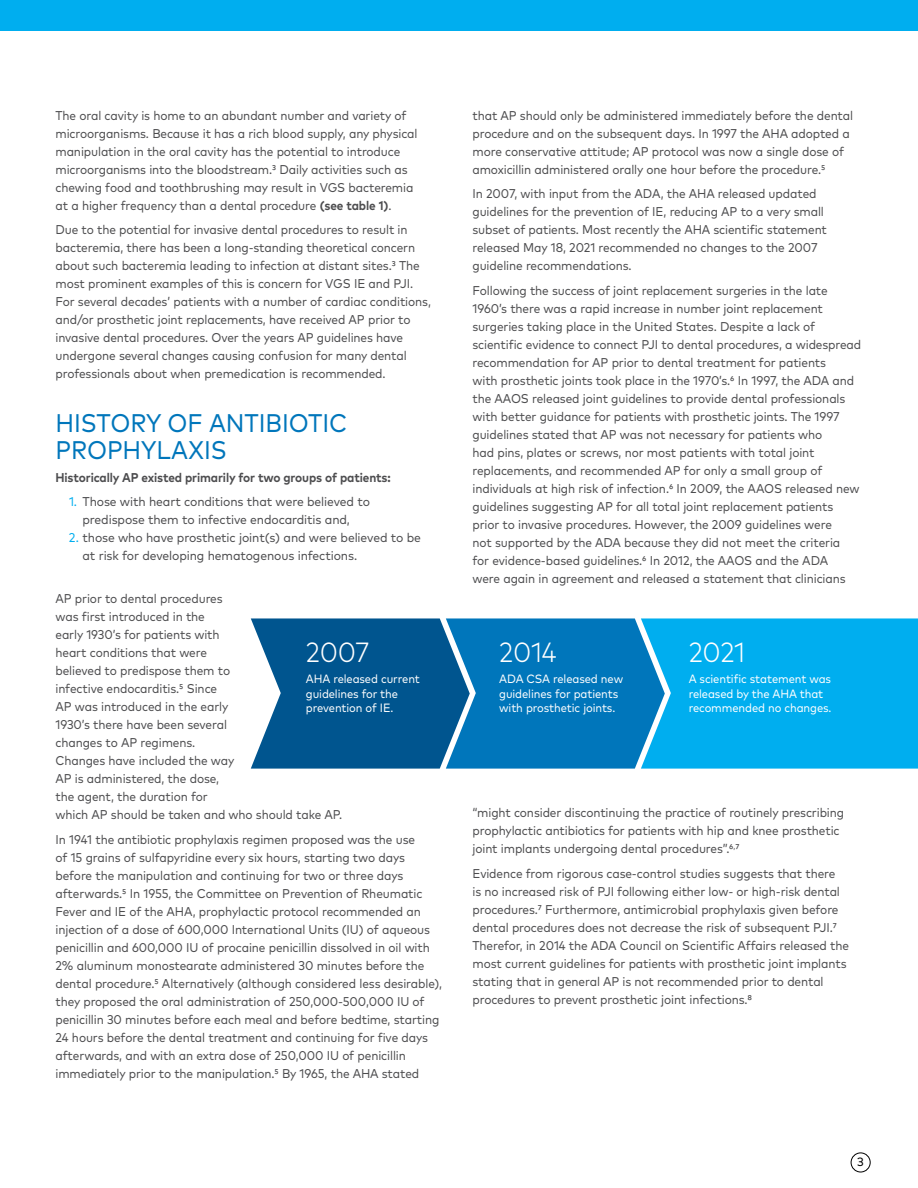
<style>
.page{position:relative;width:918px;height:1188px;background:#fff}
.page>*{position:absolute;margin:0;border:0;box-sizing:border-box;transform-origin:0 0}
.t1{font:300 27.75px "Mark Pro";letter-spacing:-.01em;color:#fff;scale:.93 1}
.t2{font:25.5px/27px "Mark Pro";letter-spacing:-.005em;color:#0076bb;scale:.93 1}
.t3{font:12.75px/18px "Mark Pro";letter-spacing:-.01em;color:#4d4d4f;scale:.93 1}
.t4{font:12.75px/18px "Mark Pro";letter-spacing:-.01em;color:#4d4d4f;text-align:center;scale:.95 1}
.t5{font:700 12.75px "Mark Pro";letter-spacing:-.01em;color:#4d4d4f;scale:.93 1}
.t6{font:12px/14.4px "Mark Pro";letter-spacing:-.01em;color:#fff;scale:.93 1}
.t7{font:12px "Mark Pro";color:#000}
.s1{font-weight:700}
.s2{color:#00aeef}
</style>
<div class="page">
<div style="left:0;top:0;width:918px;height:31px;background:#00aeef"></div>
<div style="left:851px;top:1153px;width:19px;height:19px;border:1px solid #000;border-radius:50%"></div>
<svg style="left:251px;top:618px;width:667px;height:151px;background:#0b88c6"></svg>
<p class="t3" style="left:56px;top:105px;width:391px">The oral cavity is home to an abundant number and variety of microorganisms. Because it has a rich blood supply, any physical manipulation in the oral cavity has the potential to introduce microorganisms into the bloodstream.3 Daily activities such as chewing food and toothbrushing may result in VGS bacteremia at a higher frequency than a dental procedure <span class="s1">(see table 1)</span>.</p>
<p class="t3" style="left:56px;top:220px;width:405px">Due to the potential for invasive dental procedures to result in bacteremia, there has been a long-standing theoretical concern about such bacteremia leading to infection at distant sites.3 The most prominent examples of this is concern for VGS IE and PJI.<br>For several decades’ patients with a number of cardiac conditions, and/or prosthetic joint replacements, have received AP prior to invasive dental procedures. Over the years AP guidelines have undergone several changes causing confusion for many dental professionals about when premedication is recommended.</p>
<h2 class="t2" style="left:56px;top:408px;width:315px">HISTORY OF ANTIBIOTIC<br>PROPHYLAXIS</h2>
<p class="t5" style="left:56px;top:467px;width:362px">Historically AP existed primarily for two groups of patients:</p>
<p class="t4" style="left:69px;top:492px;width:318px"><span class="s2">1.</span> Those with heart conditions that were believed to predispose them to infective endocarditis and,</p>
<p class="t4" style="left:82px;top:528px;width:358px;text-align:left;text-indent:-14px"><span class="s2">2.</span> those who have prosthetic joint(s) and were believed to be at risk for developing hematogenous infections.</p>
<p class="t3" style="left:56px;top:589px;width:310px">AP prior to dental procedures<br>was first introduced in the<br>early 1930’s for patients with<br>heart conditions that were<br>believed to predispose them to<br>infective endocarditis.5 Since<br>AP was introduced in the early<br>1930’s there have been several<br>changes to AP regimens.<br>Changes have included the way<br>AP is administered, the dose,<br>the agent, the duration for<br>which AP should be taken and who should take AP.</p>
<p class="t3" style="left:56px;top:829px;width:417px">In 1941 the antibiotic prophylaxis regimen proposed was the use<br>of 15 grains of sulfapyridine every six hours, starting two days before the manipulation and continuing for two or three days afterwards.5 In 1955, the Committee on Prevention of Rheumatic Fever and IE of the AHA, prophylactic protocol recommended an injection of a dose of 600,000 International Units (IU) of aqueous penicillin and 600,000 IU of procaine penicillin dissolved in oil with 2% aluminum monostearate administered 30 minutes before the dental procedure.5 Alternatively (although considered less desirable), they proposed the oral administration of 250,000-500,000 IU of penicillin 30 minutes before each meal and before bedtime, starting 24 hours before the dental treatment and continuing for five days afterwards, and with an extra dose of 250,000 IU of penicillin immediately prior to the manipulation.5 By 1965, the AHA stated</p>
<h1 class="t1" style="left:306px;top:632px;width:70px">2007</h1>
<p class="t6" style="left:306px;top:671px;width:124px">AHA released current guidelines for the prevention of IE.</p>
<p class="t3" style="left:473px;top:105px;width:411px">that AP should only be administered immediately before the dental procedure and on the subsequent days. In 1997 the AHA adopted a more conservative attitude; AP protocol was now a single dose of amoxicillin administered orally one hour before the procedure.5</p>
<p class="t3" style="left:473px;top:184px;width:383px">In 2007, with input from the ADA, the AHA released updated guidelines for the prevention of IE, reducing AP to a very small subset of patients. Most recently the AHA scientific statement released May 18, 2021 recommended no changes to the 2007 guideline recommendations.</p>
<p class="t3" style="left:473px;top:281px;width:420px">Following the success of joint replacement surgeries in the late 1960’s there was a rapid increase in number joint replacement surgeries taking place in the United States. Despite a lack of scientific evidence to connect PJI to dental procedures, a widespread recommendation for AP prior to dental treatment for patients<br>with prosthetic joints took place in the 1970’s.6 In 1997, the ADA and the AAOS released joint guidelines to provide dental professionals with better guidance for patients with prosthetic joints. The 1997 guidelines stated that AP was not necessary for patients who<br>had pins, plates or screws, nor most patients with total joint replacements, and recommended AP for only a small group of individuals at high risk of infection.6 In 2009, the AAOS released new guidelines suggesting AP for all total joint replacement patients prior to invasive procedures. However, the 2009 guidelines were<br>not supported by the ADA because they did not meet the criteria<br>for evidence-based guidelines.6 In 2012, the AAOS and the ADA<br>were again in agreement and released a statement that clinicians</p>
<h1 class="t1" style="left:499px;top:632px;width:63px">2014</h1>
<p class="t6" style="left:499px;top:671px;width:135px">ADA CSA released new guidelines for patients with prosthetic joints.</p>
<h1 class="t1" style="left:689px;top:632px;width:62px">2021</h1>
<p class="t6" style="left:689px;top:671px;width:155px">A scientific statement was released by the AHA that recommended no changes.</p>
<p class="t3" style="left:473px;top:803px;width:401px">“might consider discontinuing the practice of routinely prescribing prophylactic antibiotics for patients with hip and knee prosthetic joint implants undergoing dental procedures”.6<sup>,</sup>7</p>
<p class="t3" style="left:473px;top:863px;width:406px">Evidence from rigorous case-control studies suggests that there<br>is no increased risk of PJI following either low- or high-risk dental procedures.7 Furthermore, antimicrobial prophylaxis given before dental procedures does not decrease the risk of subsequent PJI.7<br>Therefor, in 2014 the ADA Council on Scientific Affairs released the most current guidelines for patients with prosthetic joint implants stating that in general AP is not recommended prior to dental procedures to prevent prosthetic joint infections.8</p>
<p class="t7" style="left:857px;top:1153px;width:8px">3</p>
</div>
